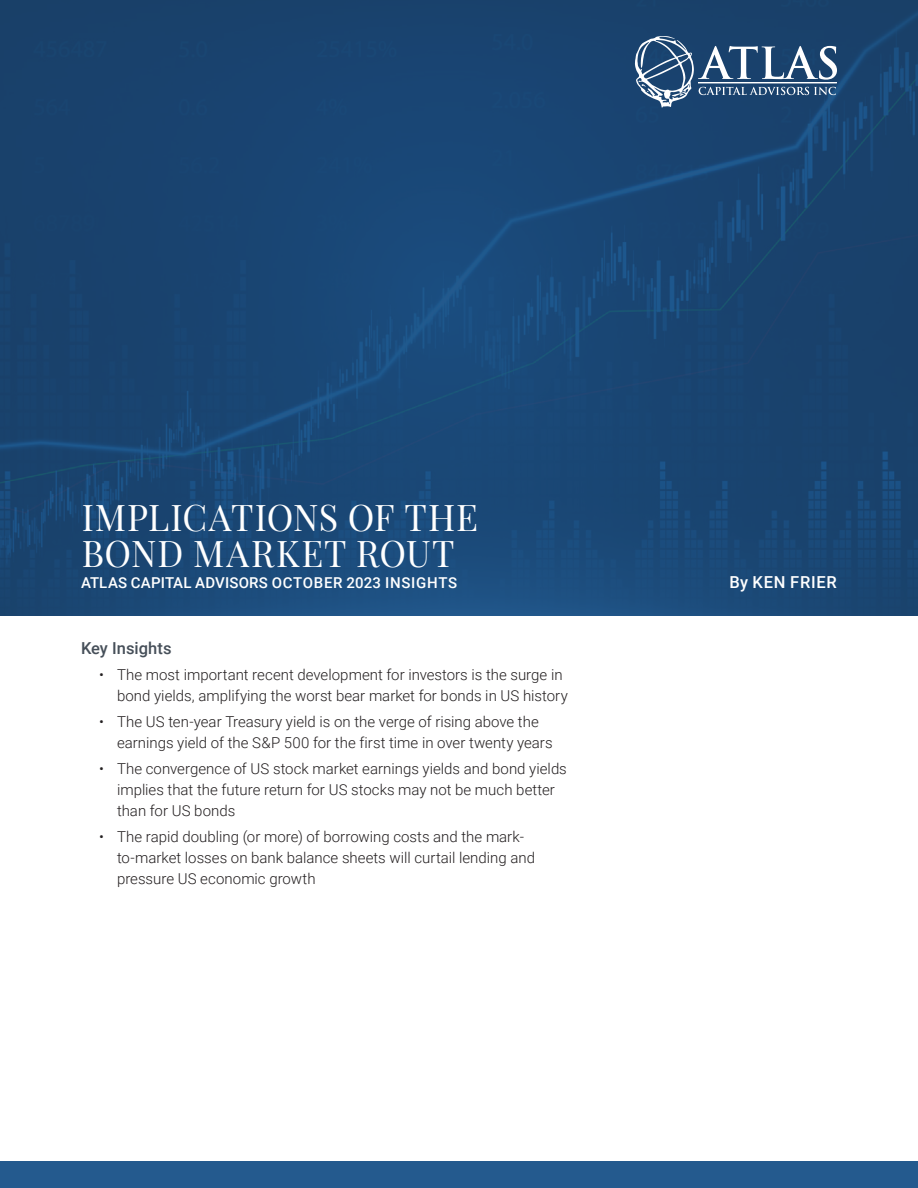
<style>
.page{position:relative;width:918px;height:1188px;background:#fff}
.page>*{position:absolute;margin:0;border:0;box-sizing:border-box;transform-origin:0 0}
.t1{font:36px/36px "Playfair Display";letter-spacing:.025em;color:#fff}
.t2{font:500 16.5px "Roboto";color:#464f59}
.P_Intro{font:500 16.5px "Roboto";letter-spacing:.04em;color:#fff}
.t3{font:300 15px/21px "Roboto";color:#231f20}
.Subtitle{font:500 15px "Roboto";letter-spacing:.02em;color:#fff}
</style>
<div class="page">
<img style="left:0;top:0;width:918px;height:615px">
<div style="left:0;top:1161px;width:918px;height:27px;background:#245a8e"></div>
<svg style="left:635px;top:36px;width:202px;height:72px;background:#456689"></svg>
<p class="t1" style="left:82px;top:497px;width:398px">IMPLICATIONS OF THE<br>BOND MARKET ROUT</p>
<p class="Subtitle" style="left:81px;top:572px;width:378px">ATLAS CAPITAL ADVISORS OCTOBER 2023 INSIGHTS</p>
<h2 class="t2" style="left:81px;top:637px;width:92px">Key Insights</h2>
<p class="t3" style="left:117px;top:663px;width:452px;text-indent:-18px">• The most important recent development for investors is the surge in bond yields, amplifying the worst bear market for bonds in US history</p>
<p class="t3" style="left:117px;top:710px;width:437px;text-indent:-18px">• The US ten-year Treasury yield is on the verge of rising above the earnings yield of the S&amp;P 500 for the first time in over twenty years</p>
<p class="t3" style="left:117px;top:758px;width:451px;text-indent:-18px">• The convergence of US stock market earnings yields and bond yields implies that the future return for US stocks may not be much better than for US bonds</p>
<p class="t3" style="left:117px;top:826px;width:420px;text-indent:-18px">• The rapid doubling (or more) of borrowing costs and the mark&shy;to-market losses on bank balance sheets will curtail lending and pressure US economic growth</p>
<p class="P_Intro" style="left:729px;top:571px;width:109px">By KEN FRIER</p>
</div>
